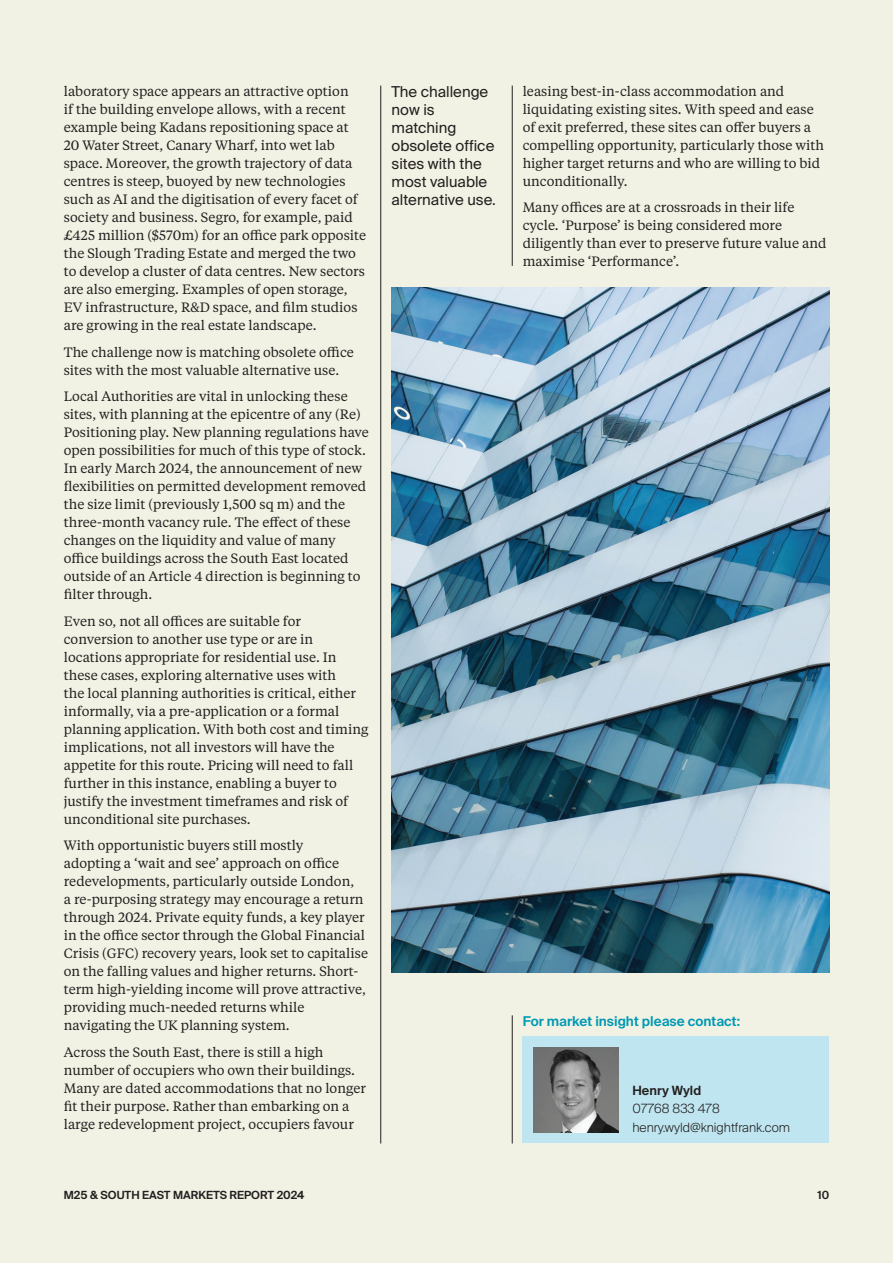
<style>
.page{position:relative;width:893px;height:1263px;background:#f2f2e4}
.page>*{position:absolute;margin:0;border:0;box-sizing:border-box;transform-origin:0 0}
.t1{font:15px/18px "Suisse Intl";color:#231f20}
.t2{font:13.5px/18px "Tiempos Text";color:#231f20}
.t3{font:600 13.5px "Suisse Intl";color:#0099b4}
.t4{font:300 12.75px/18.8px "Suisse Intl";color:#231f20}
.t5{font:600 12.75px "Suisse Intl";color:#231f20}
.t6{font:600 11.25px "Suisse Intl";color:#231f20}
</style>
<div class="page">
<hr style="left:380px;top:86px;width:1px;height:1057px;background:#231f20">
<hr style="left:512px;top:86px;width:1px;height:180px;background:#231f20">
<hr style="left:512px;top:1015px;width:1px;height:128px;background:#231f20">
<img style="left:392px;top:287px;width:437px;height:686px">
<div style="left:523px;top:1036px;width:306px;height:107px;background:#bfe6f0"></div>
<img style="left:533px;top:1047px;width:85px;height:85px">
<p class="t2" style="left:64px;top:82px;width:304px">laboratory space appears an attractive option<br>if the building envelope allows, with a recent example being Kadans repositioning space at 20 Water Street, Canary Wharf, into wet lab space. Moreover, the growth trajectory of data centres is steep, buoyed by new technologies such as AI and the digitisation of every facet of society and business. Segro, for example, paid £425 million ($570m) for an office park opposite the Slough Trading Estate and merged the two to develop a cluster of data centres. New sectors are also emerging. Examples of open storage, EV infrastructure, R&amp;D space, and film studios are growing in the real estate landscape.</p>
<p class="t2" style="left:64px;top:342px;width:292px">The challenge now is matching obsolete office sites with the most valuable alternative use.</p>
<p class="t2" style="left:64px;top:387px;width:307px">Local Authorities are vital in unlocking these sites, with planning at the epicentre of any (Re)<br>Positioning play. New planning regulations have open possibilities for much of this type of stock.<br>In early March 2024, the announcement of new flexibilities on permitted development removed the size limit (previously 1,500 sq m) and the three-month vacancy rule. The effect of these changes on the liquidity and value of many office buildings across the South East located outside of an Article 4 direction is beginning to filter through.</p>
<p class="t2" style="left:64px;top:611px;width:306px">Even so, not all offices are suitable for conversion to another use type or are in locations appropriate for residential use. In these cases, exploring alternative uses with<br>the local planning authorities is critical, either informally, via a pre-application or a formal planning application. With both cost and timing implications, not all investors will have the appetite for this route. Pricing will need to fall further in this instance, enabling a buyer to justify the investment timeframes and risk of unconditional site purchases.</p>
<p class="t2" style="left:64px;top:836px;width:306px">With opportunistic buyers still mostly<br>adopting a ‘wait and see’ approach on office redevelopments, particularly outside London,<br>a re-purposing strategy may encourage a return through 2024. Private equity funds, a key player in the office sector through the Global Financial Crisis (GFC) recovery years, look set to capitalise on the falling values and higher returns. Short&shy;term high-yielding income will prove attractive, providing much-needed returns while navigating the UK planning system.</p>
<p class="t2" style="left:64px;top:1042px;width:304px">Across the South East, there is still a high number of occupiers who own their buildings.<br>Many are dated accommodations that no longer fit their purpose. Rather than embarking on a large redevelopment project, occupiers favour</p>
<p class="t1" style="left:392px;top:82px;width:106px">The challenge now is matching obsolete office sites with the most valuable alternative use.</p>
<p class="t2" style="left:523px;top:81px;width:303px">leasing best-in-class accommodation and liquidating existing sites. With speed and ease of exit preferred, these sites can offer buyers a compelling opportunity, particularly those with higher target returns and who are willing to bid unconditionally.</p>
<p class="t2" style="left:523px;top:198px;width:305px">Many offices are at a crossroads in their life cycle. ‘Purpose’ is being considered more diligently than ever to preserve future value and maximise ‘Performance’.</p>
<p class="t3" style="left:523px;top:1013px;width:219px">For market insight please contact:</p>
<p class="t5" style="left:632px;top:1083px;width:70px">Henry Wyld</p>
<p class="t4" style="left:632px;top:1099px;width:159px">07768 833 478 henry.wyld@knightfrank.com</p>
<p class="t6" style="left:64px;top:1189px;width:242px">M25 &amp; SOUTH EAST MARKETS REPORT 2024</p>
<p class="t6" style="left:818px;top:1189px;width:13px">10</p>
</div>
